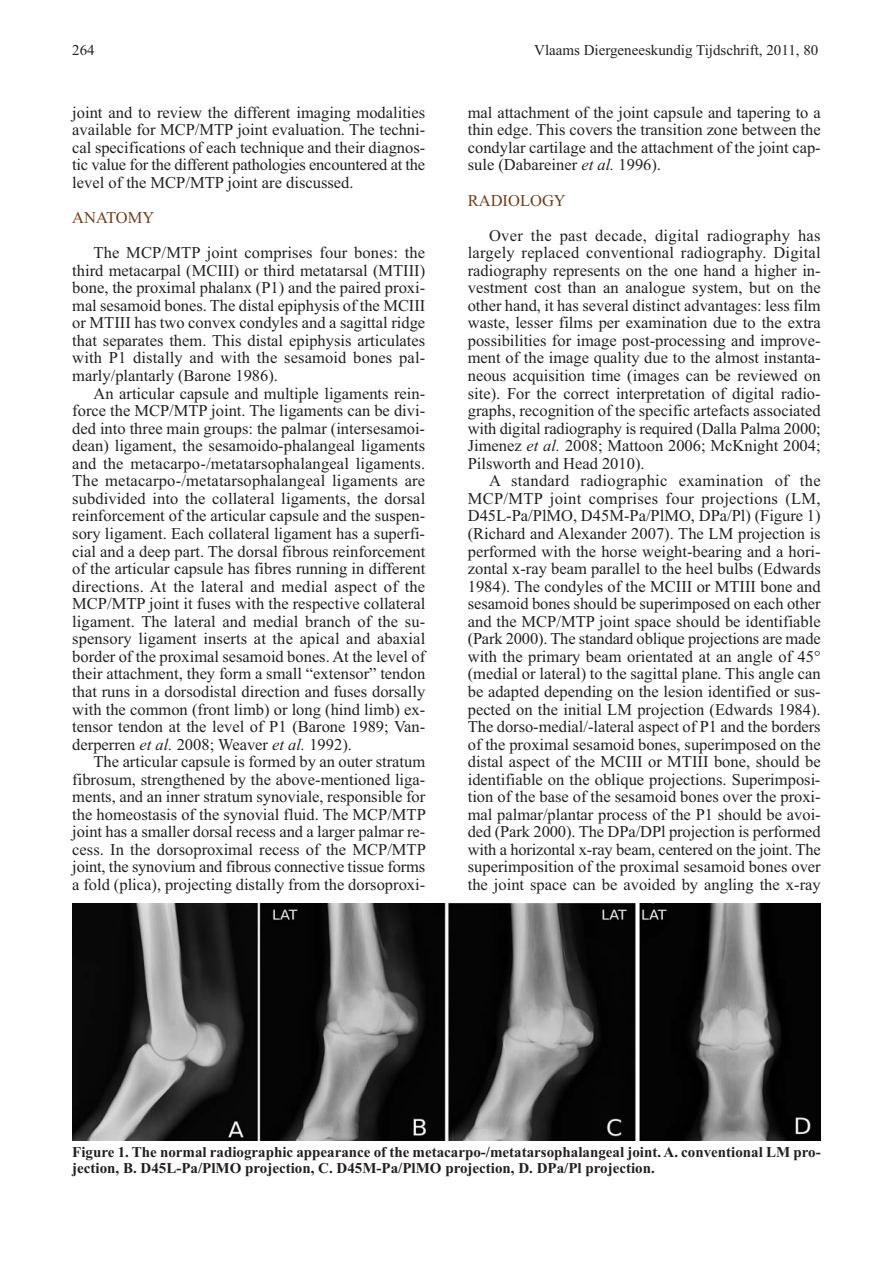
<style>
.page{position:relative;width:893px;height:1263px;background:#fff}
.page>*{position:absolute;margin:0;border:0;box-sizing:border-box;transform-origin:0 0}
.t1{font:16.5px/17.5px "Times New Roman";color:#231f20;text-align:justify}
.t2{font:16.5px "Times New Roman";color:#723e13}
.t3{font:700 15px/16.2px "Times New Roman";color:#231f20}
.t4{font:15px "Times New Roman";color:#231f20}
.s1{font-style:italic}
</style>
<div class="page">
<img style="left:72px;top:904px;width:749px;height:237px">
<p class="t4" style="left:72px;top:45px;width:24px">264</p>
<p class="t4" style="left:534px;top:45px;width:286px">Vlaams Diergeneeskundig Tijdschrift, 2011, 80</p>
<p class="t1" style="left:72px;top:105px;width:354px">joint and to review the different imaging modalities available for MCP/MTP joint evaluation. The techni&shy;cal specifications of each technique and their diagnos&shy;tic value for the different pathologies encountered at the level of the MCP/MTP joint are discussed.</p>
<p class="t2" style="left:72px;top:212px;width:84px">ANATOMY</p>
<p class="t1" style="left:72px;top:245px;width:354px;text-indent:21px">The MCP/MTP joint comprises four bones: the third metacarpal (MCIII) or third metatarsal (MTIII) bone, the proximal phalanx (P1) and the paired proxi&shy;mal sesamoid bones. The distal epiphysis of the MCIII or MTIII has two convex condyles and a sagittal ridge that separates them. This distal epiphysis articulates with P1 distally and with the sesamoid bones pal&shy;marly/plantarly (Barone 1986).</p>
<p class="t1" style="left:72px;top:386px;width:354px;text-indent:21px">An articular capsule and multiple ligaments rein&shy;force the MCP/MTP joint. The ligaments can be divi&shy;ded into three main groups: the palmar (intersesamoi&shy;dean) ligament, the sesamoido-phalangeal ligaments and the metacarpo-/metatarsophalangeal ligaments.<br>The metacarpo-/metatarsophalangeal ligaments are subdivided into the collateral ligaments, the dorsal reinforcement of the articular capsule and the suspen&shy;sory ligament. Each collateral ligament has a superfi&shy;cial and a deep part. The dorsal fibrous reinforcement of the articular capsule has fibres running in different directions. At the lateral and medial aspect of the MCP/MTP joint it fuses with the respective collateral ligament. The lateral and medial branch of the su&shy;spensory ligament inserts at the apical and abaxial border of the proximal sesamoid bones. At the level of their attachment, they form a small “extensor” tendon that runs in a dorsodistal direction and fuses dorsally with the common (front limb) or long (hind limb) ex&shy;tensor tendon at the level of P1 (Barone 1989; Van&shy;derperren <span class="s1">et al.</span> 2008; Weaver <span class="s1">et al.</span> 1992).</p>
<p class="t1" style="left:72px;top:754px;width:355px;text-indent:21px">The articular capsule is formed by an outer stratum fibrosum, strengthened by the above-mentioned liga&shy;ments, and an inner stratum synoviale, responsible for the homeostasis of the synovial fluid. The MCP/MTP joint has a smaller dorsal recess and a larger palmar re&shy;cess. In the dorsoproximal recess of the MCP/MTP joint, the synovium and fibrous connective tissue forms a fold (plica), projecting distally from the dorsoproxi-</p>
<p class="t1" style="left:468px;top:105px;width:354px">mal attachment of the joint capsule and tapering to a thin edge. This covers the transition zone between the condylar cartilage and the attachment of the joint cap&shy;sule (Dabareiner <span class="s1">et al.</span> 1996).</p>
<p class="t2" style="left:468px;top:194px;width:100px">RADIOLOGY</p>
<p class="t1" style="left:468px;top:228px;width:354px;text-indent:21px">Over the past decade, digital radiography has largely replaced conventional radiography. Digital radiography represents on the one hand a higher in&shy;vestment cost than an analogue system, but on the other hand, it has several distinct advantages: less film waste, lesser films per examination due to the extra possibilities for image post-processing and improve&shy;ment of the image quality due to the almost instanta&shy;neous acquisition time (images can be reviewed on site). For the correct interpretation of digital radio&shy;graphs, recognition of the specific artefacts associated with digital radiography is required (Dalla Palma 2000; Jimenez <span class="s1">et al.</span> 2008; Mattoon 2006; McKnight 2004; Pilsworth and Head 2010).</p>
<p class="t1" style="left:468px;top:474px;width:354px;text-indent:21px">A standard radiographic examination of the MCP/MTP joint comprises four projections (LM, D45L-Pa/PlMO, D45M-Pa/PlMO, DPa/Pl) (Figure 1) (Richard and Alexander 2007). The LM projection is performed with the horse weight-bearing and a hori&shy;zontal x-ray beam parallel to the heel bulbs (Edwards 1984). The condyles of the MCIII or MTIII bone and sesamoid bones should be superimposed on each other and the MCP/MTP joint space should be identifiable (Park 2000). The standard oblique projections are made with the primary beam orientated at an angle of 45° (medial or lateral) to the sagittal plane. This angle can be adapted depending on the lesion identified or sus&shy;pected on the initial LM projection (Edwards 1984).<br>The dorso-medial/-lateral aspect of P1 and the borders of the proximal sesamoid bones, superimposed on the distal aspect of the MCIII or MTIII bone, should be identifiable on the oblique projections. Superimposi&shy;tion of the base of the sesamoid bones over the proxi&shy;mal palmar/plantar process of the P1 should be avoi&shy;ded (Park 2000). The DPa/DPl projection is performed with a horizontal x-ray beam, centered on the joint. The superimposition of the proximal sesamoid bones over the joint space can be avoided by angling the x-ray</p>
<p class="t3" style="left:72px;top:1145px;width:750px">Figure 1. The normal radiographic appearance of the metacarpo-/metatarsophalangeal joint. A. conventional LM pro&shy;jection, B. D45L-Pa/PlMO projection, C. D45M-Pa/PlMO projection, D. DPa/Pl projection.</p>
</div>
